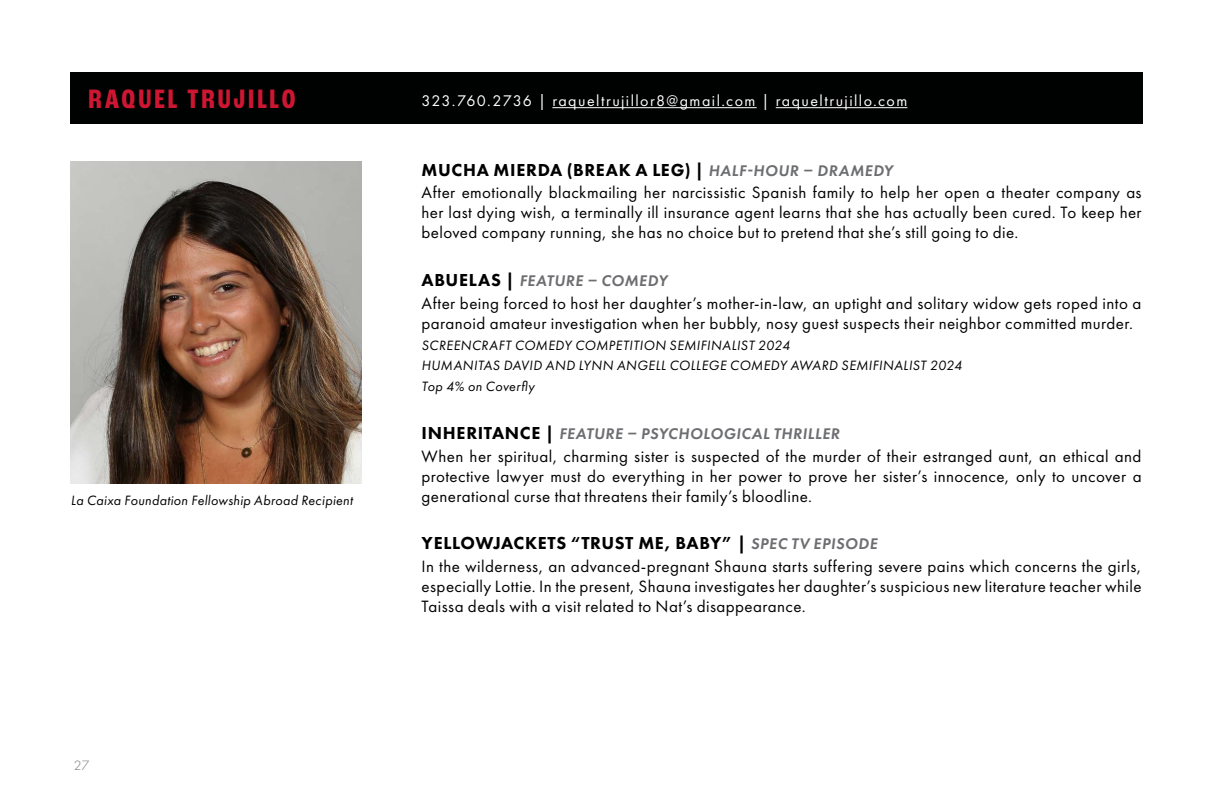
<style>
.page{position:relative;width:1224px;height:792px;background:#fff}
.page>*{position:absolute;margin:0;border:0;box-sizing:border-box;transform-origin:0 0}
.t1{font:700 condensed 28px "Roc Grotesk";letter-spacing:.105em;color:#cd1732}
.t2{font:800 18px "Futura PT";letter-spacing:.035em;color:#000}
.t3{font:17px/20px "Futura PT";letter-spacing:.025em;color:#000;text-align:justify}
.t4{font:italic 600 16px "Futura PT";letter-spacing:.03em;color:#6d6e71}
.t5{font:16px "Futura PT";letter-spacing:.09em;color:#fff}
.t6{font:italic 14px/20.8px "Futura PT";letter-spacing:.03em;color:#000}
.t7{font:300 14px "Futura PT";color:#77787b}
.s1{font-weight:600;font-style:italic;font-size:16px;color:#6d6e71}
.s2{font-weight:800;font-style:normal;font-size:18px;color:#000}
</style>
<div class="page">
<div style="left:71px;top:72px;width:1072px;height:51px;background:#000101"></div>
<img style="left:71px;top:162px;width:290px;height:322px">
<hr style="left:552px;top:107px;width:205px;height:1px;background:#fff">
<hr style="left:776px;top:107px;width:131px;height:1px;background:#fff">
<h1 class="t1" style="left:89px;top:82px;width:208px">RAQUEL TRUJILLO</h1>
<p class="t6" style="left:71px;top:490px;width:283px">La Caixa Foundation Fellowship Abroad Recipient</p>
<p class="t7" style="left:74px;top:758px;width:17px">27</p>
<p class="t5" style="left:422px;top:91px;width:487px">323.760.2736 | raqueltrujillor8@gmail.com | raqueltrujillo.com</p>
<p class="t2" style="left:422px;top:158px;width:473px">MUCHA MIERDA (BREAK A LEG) | <span class="s1">HALF-HOUR – DRAMEDY</span></p>
<p class="t3" style="left:422px;top:183px;width:722px">After emotionally blackmailing her narcissistic Spanish family to help her open a theater company as her last dying wish, a terminally ill insurance agent learns that she has actually been cured. To keep her beloved company running, she has no choice but to pretend that she’s still going to die.</p>
<p class="t4" style="left:422px;top:270px;width:247px"><span class="s2">ABUELAS |</span> FEATURE – COMEDY</p>
<p class="t3" style="left:422px;top:293px;width:721px">After being forced to host her daughter’s mother-in-law, an uptight and solitary widow gets roped into a paranoid amateur investigation when her bubbly, nosy guest suspects their neighbor committed murder.</p>
<p class="t6" style="left:422px;top:334px;width:542px">SCREENCRAFT COMEDY COMPETITION SEMIFINALIST 2024<br>HUMANITAS DAVID AND LYNN ANGELL COLLEGE COMEDY AWARD SEMIFINALIST 2024<br>Top 4% on Coverfly</p>
<p class="t4" style="left:422px;top:423px;width:420px"><span class="s2">INHERITANCE |</span> FEATURE – PSYCHOLOGICAL THRILLER</p>
<p class="t3" style="left:422px;top:446px;width:722px">When her spiritual, charming sister is suspected of the murder of their estranged aunt, an ethical and protective lawyer must do everything in her power to prove her sister’s innocence, only to uncover a generational curse that threatens their family’s bloodline.</p>
<p class="t2" style="left:422px;top:532px;width:457px">YELLOWJACKETS “TRUST ME, BABY” | <span class="s1">SPEC TV EPISODE</span></p>
<p class="t3" style="left:422px;top:556px;width:722px">In the wilderness, an advanced-pregnant Shauna starts suffering severe pains which concerns the girls, especially Lottie. In the present, Shauna investigates her daughter’s suspicious new literature teacher while Taissa deals with a visit related to Nat’s disappearance.</p>
</div>
